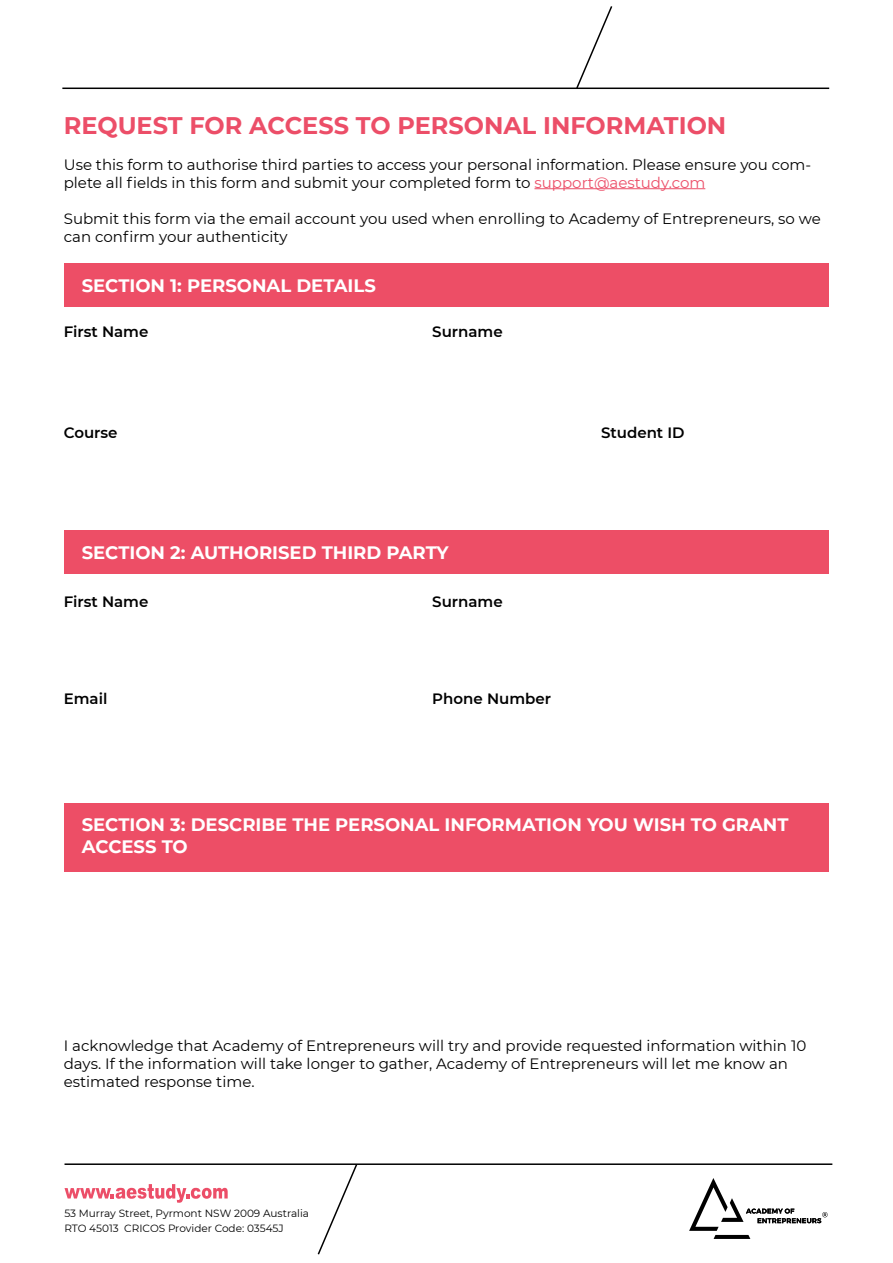
<style>
.page{position:relative;width:893px;height:1263px;background:#fff}
.page>*{position:absolute;margin:0;border:0;box-sizing:border-box;transform-origin:0 0}
.t1{font:700 24px "Montserrat";color:#ec4e68}
.t2{font:700 18px/21.6px "Montserrat";color:#fff}
.t3{font:15px/18px "Montserrat";color:#000}
.t4{font:600 15px "Montserrat";color:#000}
.t5{font:10.5px/15px "Montserrat";color:#000}
.s1{color:#ec4e68}
</style>
<div class="page">
<hr style="left:62px;top:88px;width:767px;height:1px;background:#000">
<svg style="left:575px;top:6px;width:39px;height:82px"></svg>
<hr style="left:65px;top:1163px;width:767px;height:2px;background:#000">
<svg style="left:316px;top:1163px;width:43px;height:92px"></svg>
<svg style="left:65px;top:1184px;width:163px;height:19px"></svg>
<svg style="left:689px;top:1178px;width:139px;height:61px"></svg>
<hr style="left:534px;top:188px;width:171px;height:1px;background:#ec4e68">
<div style="left:65px;top:264px;width:764px;height:43px;background:#ed4e66"></div>
<div style="left:65px;top:531px;width:764px;height:43px;background:#ed4e66"></div>
<div style="left:65px;top:803px;width:764px;height:68px;background:#ed4e66"></div>
<h1 class="t1" style="left:64px;top:108px;width:664px">REQUEST FOR ACCESS TO PERSONAL INFORMATION</h1>
<p class="t3" style="left:64px;top:155px;width:749px">Use this form to authorise third parties to access your personal information. Please ensure you com&shy;plete all fields in this form and submit your completed form to <span class="s1">support@aestudy.com</span></p>
<p class="t3" style="left:64px;top:209px;width:758px">Submit this form via the email account you used when enrolling to Academy of Entrepreneurs, so we can confirm your authenticity</p>
<p class="t2" style="left:82px;top:274px;width:296px">SECTION 1: PERSONAL DETAILS</p>
<p class="t4" style="left:64px;top:321px;width:86px">First Name</p>
<p class="t4" style="left:64px;top:422px;width:55px">Course</p>
<p class="t4" style="left:432px;top:321px;width:72px">Surname</p>
<p class="t2" style="left:82px;top:541px;width:368px">SECTION 2: AUTHORISED THIRD PARTY</p>
<p class="t4" style="left:64px;top:591px;width:86px">First Name</p>
<p class="t4" style="left:432px;top:591px;width:72px">Surname</p>
<p class="t4" style="left:64px;top:688px;width:45px">Email</p>
<p class="t4" style="left:432px;top:688px;width:120px">Phone Number</p>
<p class="t4" style="left:601px;top:422px;width:85px">Student ID</p>
<p class="t2" style="left:82px;top:813px;width:708px">SECTION 3: DESCRIBE THE PERSONAL INFORMATION YOU WISH TO GRANT<br>ACCESS TO</p>
<p class="t3" style="left:64px;top:1036px;width:744px">I acknowledge that Academy of Entrepreneurs will try and provide requested information within 10 days. If the information will take longer to gather, Academy of Entrepreneurs will let me know an estimated response time.</p>
<p class="t5" style="left:64px;top:1205px;width:246px">53 Murray Street, Pyrmont NSW 2009 Australia<br>RTO 45013 CRICOS Provider Code: 03545J</p>
</div>
